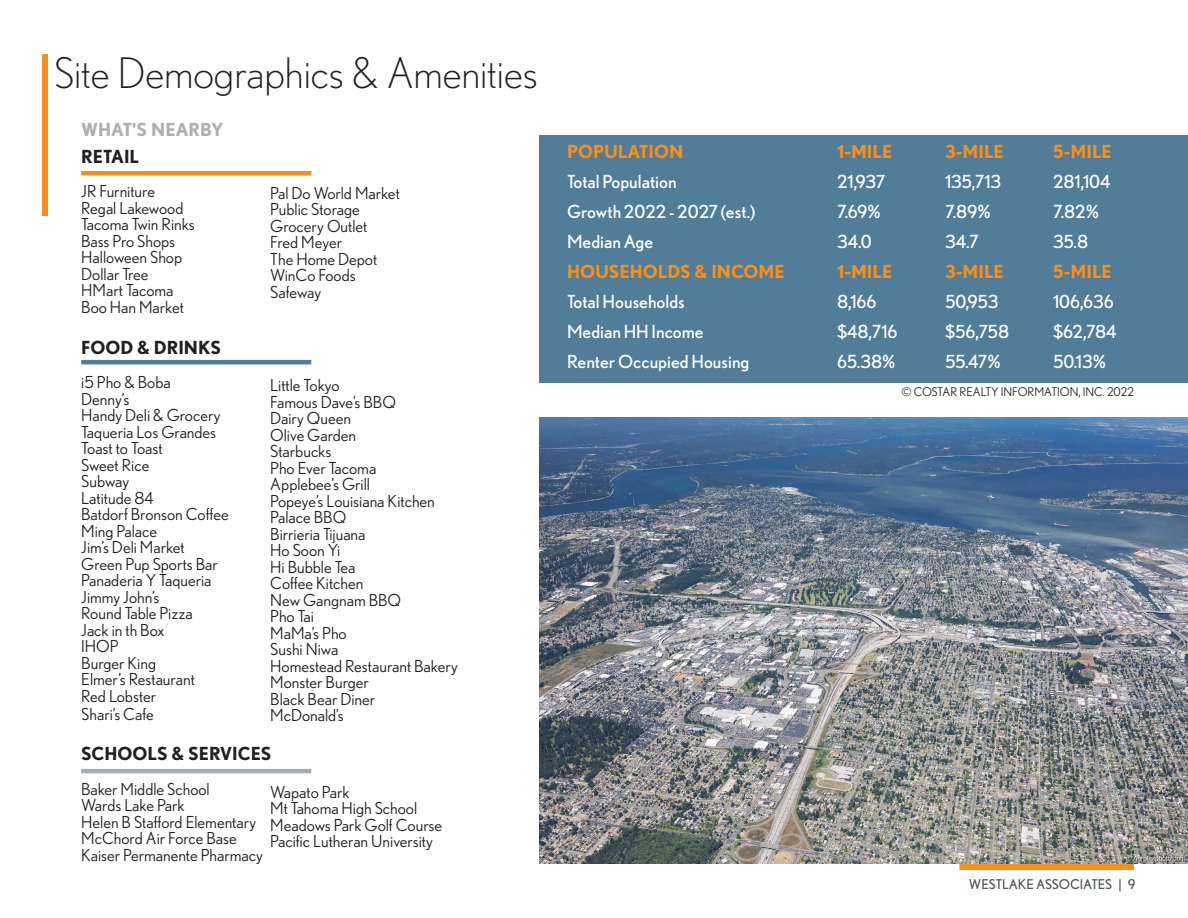
<style>
.page{position:relative;width:1188px;height:918px;background:#fff}
.page>*{position:absolute;margin:0;border:0;box-sizing:border-box;transform-origin:0 0}
.t1{font:300 42px "Nobel";color:#231f20}
.t2{font:18px "Nobel";color:#fff}
.t3{font:700 18px "Nobel";color:#f68f1e}
.t4{font:700 18px "Nobel";color:#231f20}
.t5{font:700 18px "Nobel";color:#aeafae}
.t6{font:16.5px "Nobel";color:#231f20}
.t7{font:13.5px "Nobel";color:#57585a}
.t8{font:12px "Nobel";color:#231f20}
</style>
<div class="page">
<div style="left:42px;top:54px;width:6px;height:162px;background:#f68f1e"></div>
<div style="left:959px;top:864px;width:175px;height:6px;background:#f68f1e"></div>
<div style="left:539px;top:135px;width:649px;height:247px;background:#517d98"></div>
<img style="left:539px;top:418px;width:649px;height:446px">
<div style="left:81px;top:171px;width:230px;height:5px;background:#f68e1e"></div>
<hr style="left:81px;top:769px;width:230px;height:4px;background:#a6acb4">
<hr style="left:81px;top:360px;width:230px;height:4px;background:#517d98">
<p class="t1" style="left:54px;top:49px;width:485px">Site Demographics &amp; Amenities</p>
<p class="t5" style="left:81px;top:119px;width:144px">WHAT’S NEARBY</p>
<p class="t4" style="left:81px;top:146px;width:59px">RETAIL</p>
<p class="t6" style="left:81px;top:182px;width:75px">JR Furniture</p>
<p class="t6" style="left:81px;top:199px;width:104px">Regal Lakewood</p>
<p class="t6" style="left:81px;top:215px;width:115px">Tacoma Twin Rinks</p>
<p class="t6" style="left:81px;top:232px;width:95px">Bass Pro Shops</p>
<p class="t6" style="left:81px;top:248px;width:102px">Halloween Shop</p>
<p class="t6" style="left:81px;top:265px;width:69px">Dollar Tree</p>
<p class="t6" style="left:81px;top:281px;width:94px">HMart Tacoma</p>
<p class="t6" style="left:81px;top:298px;width:104px">Boo Han Market</p>
<p class="t4" style="left:81px;top:336px;width:142px">FOOD &amp; DRINKS</p>
<p class="t6" style="left:81px;top:373px;width:91px">i5 Pho &amp; Boba</p>
<p class="t6" style="left:81px;top:389px;width:50px">Denny’s</p>
<p class="t6" style="left:81px;top:406px;width:141px">Handy Deli &amp; Grocery</p>
<p class="t6" style="left:81px;top:422px;width:137px">Taqueria Los Grandes</p>
<p class="t6" style="left:81px;top:439px;width:83px">Toast to Toast</p>
<p class="t6" style="left:81px;top:455px;width:70px">Sweet Rice</p>
<p class="t6" style="left:81px;top:472px;width:50px">Subway</p>
<p class="t6" style="left:81px;top:488px;width:74px">Latitude 84</p>
<p class="t6" style="left:81px;top:505px;width:149px">Batdorf Bronson Coffee</p>
<p class="t6" style="left:81px;top:521px;width:77px">Ming Palace</p>
<p class="t6" style="left:81px;top:538px;width:105px">Jim’s Deli Market</p>
<p class="t6" style="left:81px;top:554px;width:138px">Green Pup Sports Bar</p>
<p class="t6" style="left:81px;top:571px;width:132px">Panaderia Y Taqueria</p>
<p class="t6" style="left:81px;top:587px;width:80px">Jimmy John’s</p>
<p class="t6" style="left:81px;top:604px;width:113px">Round Table Pizza</p>
<p class="t6" style="left:81px;top:620px;width:85px">Jack in th Box</p>
<p class="t6" style="left:81px;top:637px;width:39px">IHOP</p>
<p class="t6" style="left:81px;top:653px;width:76px">Burger King</p>
<p class="t6" style="left:81px;top:670px;width:115px">Elmer’s Restaurant</p>
<p class="t6" style="left:81px;top:686px;width:76px">Red Lobster</p>
<p class="t6" style="left:81px;top:704px;width:74px">Shari’s Cafe</p>
<p class="t6" style="left:270px;top:183px;width:131px">Pal Do World Market</p>
<p class="t6" style="left:270px;top:200px;width:91px">Public Storage</p>
<p class="t6" style="left:270px;top:216px;width:99px">Grocery Outlet</p>
<p class="t6" style="left:270px;top:233px;width:73px">Fred Meyer</p>
<p class="t6" style="left:270px;top:249px;width:109px">The Home Depot</p>
<p class="t6" style="left:270px;top:266px;width:87px">WinCo Foods</p>
<p class="t6" style="left:270px;top:282px;width:53px">Safeway</p>
<p class="t6" style="left:270px;top:376px;width:71px">Little Tokyo</p>
<p class="t6" style="left:270px;top:392px;width:127px">Famous Dave’s BBQ</p>
<p class="t6" style="left:270px;top:409px;width:82px">Dairy Queen</p>
<p class="t6" style="left:270px;top:425px;width:87px">Olive Garden</p>
<p class="t6" style="left:270px;top:442px;width:63px">Starbucks</p>
<p class="t6" style="left:270px;top:458px;width:108px">Pho Ever Tacoma</p>
<p class="t6" style="left:270px;top:475px;width:101px">Applebee’s Grill</p>
<p class="t6" style="left:270px;top:491px;width:166px">Popeye’s Louisiana Kitchen</p>
<p class="t6" style="left:270px;top:508px;width:78px">Palace BBQ</p>
<p class="t6" style="left:270px;top:524px;width:97px">Birrieria Tijuana</p>
<p class="t6" style="left:270px;top:541px;width:71px">Ho Soon Yi</p>
<p class="t6" style="left:270px;top:557px;width:87px">Hi Bubble Tea</p>
<p class="t6" style="left:270px;top:574px;width:95px">Coffee Kitchen</p>
<p class="t6" style="left:270px;top:590px;width:132px">New Gangnam BBQ</p>
<p class="t6" style="left:270px;top:607px;width:45px">Pho Tai</p>
<p class="t6" style="left:270px;top:623px;width:78px">MaMa’s Pho</p>
<p class="t6" style="left:270px;top:640px;width:70px">Sushi Niwa</p>
<p class="t6" style="left:270px;top:656px;width:189px">Homestead Restaurant Bakery</p>
<p class="t6" style="left:270px;top:673px;width:100px">Monster Burger</p>
<p class="t6" style="left:270px;top:689px;width:107px">Black Bear Diner</p>
<p class="t6" style="left:270px;top:706px;width:75px">McDonald’s</p>
<p class="t4" style="left:81px;top:743px;width:192px">SCHOOLS &amp; SERVICES</p>
<p class="t6" style="left:81px;top:779px;width:130px">Baker Middle School</p>
<p class="t6" style="left:81px;top:796px;width:105px">Wards Lake Park</p>
<p class="t6" style="left:81px;top:812px;width:176px">Helen B Stafford Elementary</p>
<p class="t6" style="left:81px;top:829px;width:157px">McChord Air Force Base</p>
<p class="t6" style="left:81px;top:845px;width:183px">Kaiser Permanente Pharmacy</p>
<p class="t6" style="left:270px;top:782px;width:81px">Wapato Park</p>
<p class="t6" style="left:270px;top:799px;width:148px">Mt Tahoma High School</p>
<p class="t6" style="left:270px;top:815px;width:174px">Meadows Park Golf Course</p>
<p class="t6" style="left:270px;top:832px;width:164px">Pacific Lutheran University</p>
<p class="t3" style="left:567px;top:140px;width:118px">POPULATION</p>
<p class="t3" style="left:837px;top:140px;width:57px">1-MILE</p>
<p class="t3" style="left:945px;top:140px;width:60px">3-MILE</p>
<p class="t3" style="left:1053px;top:140px;width:60px">5-MILE</p>
<p class="t2" style="left:567px;top:171px;width:111px">Total Population</p>
<p class="t2" style="left:837px;top:171px;width:50px">21,937</p>
<p class="t2" style="left:945px;top:171px;width:58px">135,713</p>
<p class="t2" style="left:1053px;top:171px;width:59px">281,104</p>
<p class="t2" style="left:567px;top:201px;width:190px">Growth 2022 - 2027 (est.)</p>
<p class="t2" style="left:837px;top:201px;width:45px">7.69%</p>
<p class="t2" style="left:945px;top:201px;width:47px">7.89%</p>
<p class="t2" style="left:1053px;top:201px;width:48px">7.82%</p>
<p class="t2" style="left:567px;top:231px;width:88px">Median Age</p>
<p class="t2" style="left:837px;top:231px;width:36px">34.0</p>
<p class="t2" style="left:945px;top:231px;width:35px">34.7</p>
<p class="t2" style="left:1053px;top:231px;width:37px">35.8</p>
<p class="t3" style="left:567px;top:260px;width:219px">HOUSEHOLDS &amp; INCOME</p>
<p class="t3" style="left:837px;top:260px;width:57px">1-MILE</p>
<p class="t3" style="left:945px;top:260px;width:60px">3-MILE</p>
<p class="t3" style="left:1053px;top:260px;width:60px">5-MILE</p>
<p class="t2" style="left:567px;top:291px;width:119px">Total Households</p>
<p class="t2" style="left:837px;top:291px;width:41px">8,166</p>
<p class="t2" style="left:945px;top:291px;width:55px">50,953</p>
<p class="t2" style="left:1053px;top:291px;width:62px">106,636</p>
<p class="t2" style="left:567px;top:321px;width:138px">Median HH Income</p>
<p class="t2" style="left:837px;top:321px;width:62px">$48,716</p>
<p class="t2" style="left:945px;top:321px;width:66px">$56,758</p>
<p class="t2" style="left:1053px;top:321px;width:65px">$62,784</p>
<p class="t2" style="left:567px;top:351px;width:184px">Renter Occupied Housing</p>
<p class="t2" style="left:837px;top:351px;width:60px">65.38%</p>
<p class="t2" style="left:945px;top:351px;width:57px">55.47%</p>
<p class="t2" style="left:1053px;top:351px;width:55px">50.13%</p>
<p class="t8" style="left:902px;top:385px;width:234px">© COSTAR REALTY INFORMATION, INC. 2022</p>
<p class="t7" style="left:969px;top:877px;width:168px">WESTLAKE ASSOCIATES | 9</p>
</div>
